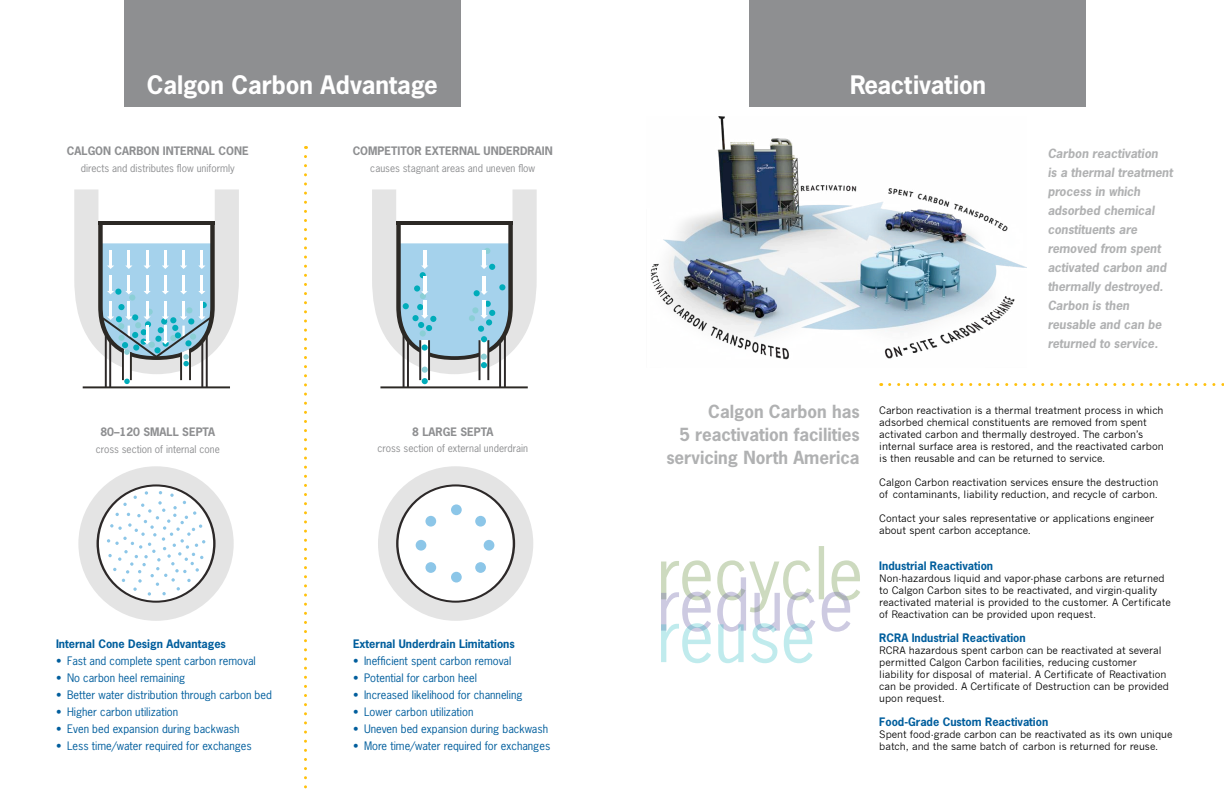
<style>
.page{position:relative;width:1224px;height:792px;background:#fff}
.page>*{position:absolute;margin:0;border:0;box-sizing:border-box;transform-origin:0 0}
.t1{font:700 24px "News Gothic Std";color:#fff}
.t2{font:700 17px/23px "News Gothic Std";color:#b0b1b2;text-align:right}
.t3{font:italic 700 12px/19px "News Gothic Std";color:#b0b1b2}
.t4{font:11px "News Gothic Std";color:#005e9d}
.t5{font:700 11px "News Gothic Std";color:#005e9d}
.t6{font:700 11px "News Gothic Std";color:#8e8f91}
.t7{font:10px/12px "News Gothic";color:#000}
.t8{font:10px "News Gothic Std";color:#8e8f91}
</style>
<div class="page">
<img style="left:650px;top:117px;width:376px;height:243px">
<div style="left:750px;top:0;width:336px;height:107px;background:#8e8f91"></div>
<div style="left:124px;top:0;width:336px;height:107px;background:#8e8f91"></div>
<svg style="left:661px;top:546px;width:199px;height:117px"></svg>
<svg style="left:890px;top:383px;width:334px;height:3px"></svg>
<div style="left:96px;top:483px;width:121px;height:121px;border:3px solid #2d2929;border-radius:50%"></div>
<svg style="left:107px;top:491px;width:98px;height:105px"></svg>
<div style="left:78px;top:466px;width:156px;height:155px;border:18px solid #e4e4e4;border-radius:50%"></div>
<hr style="left:109px;top:330px;width:2px;height:58px;background:#2d2929">
<hr style="left:105px;top:329px;width:2px;height:59px;background:#2d2929">
<hr style="left:83px;top:386px;width:147px;height:2px;background:#2c2925">
<hr style="left:206px;top:329px;width:2px;height:59px;background:#2d2929">
<hr style="left:201px;top:333px;width:2px;height:55px;background:#2d2929">
<svg style="left:74px;top:189px;width:165px;height:195px"></svg>
<div style="left:395px;top:483px;width:121px;height:121px;border:3px solid #2d2929;border-radius:50%"></div>
<div style="left:451px;top:504px;width:11px;height:11px;background:#8cc6e8;border-radius:50%"></div>
<div style="left:425px;top:516px;width:11px;height:11px;background:#8cc6e8;border-radius:50%"></div>
<div style="left:475px;top:516px;width:11px;height:11px;background:#8cc6e8;border-radius:50%"></div>
<div style="left:425px;top:562px;width:11px;height:11px;background:#8cc6e8;border-radius:50%"></div>
<div style="left:475px;top:562px;width:11px;height:11px;background:#8cc6e8;border-radius:50%"></div>
<div style="left:451px;top:572px;width:11px;height:11px;background:#8cc6e8;border-radius:50%"></div>
<div style="left:416px;top:540px;width:10px;height:11px;background:#8cc6e8;border-radius:50%"></div>
<div style="left:484px;top:540px;width:10px;height:11px;background:#8cc6e8;border-radius:50%"></div>
<div style="left:378px;top:466px;width:155px;height:155px;border:18px solid #e4e4e4;border-radius:50%"></div>
<hr style="left:407px;top:340px;width:2px;height:48px;background:#2d2929">
<hr style="left:403px;top:332px;width:2px;height:56px;background:#2d2929">
<hr style="left:504px;top:332px;width:2px;height:56px;background:#2d2929">
<hr style="left:499px;top:341px;width:2px;height:47px;background:#2d2929">
<hr style="left:380px;top:386px;width:148px;height:2px;background:#2c2925">
<svg style="left:372px;top:189px;width:165px;height:195px"></svg>
<hr style="left:482px;top:300px;width:4px;height:15px;background:#fff">
<svg style="left:304px;top:157px;width:3px;height:632px"></svg>
<h1 class="t1" style="left:147px;top:69px;width:293px">Calgon Carbon Advantage</h1>
<p class="t6" style="left:67px;top:144px;width:183px">CALGON CARBON INTERNAL CONE</p>
<p class="t8" style="left:81px;top:162px;width:156px">directs and distributes flow uniformly</p>
<p class="t6" style="left:353px;top:143px;width:202px">COMPETITOR EXTERNAL UNDERDRAIN</p>
<p class="t8" style="left:370px;top:161px;width:166px">causes stagnant areas and uneven flow</p>
<p class="t6" style="left:100px;top:425px;width:116px">80–120 SMALL SEPTA</p>
<p class="t6" style="left:412px;top:425px;width:83px">8 LARGE SEPTA</p>
<p class="t8" style="left:96px;top:443px;width:126px">cross section of internal cone</p>
<p class="t8" style="left:377px;top:442px;width:152px">cross section of external underdrain</p>
<p class="t5" style="left:56px;top:637px;width:171px">Internal Cone Design Advantages</p>
<p class="t4" style="left:56px;top:654px;width:201px">• Fast and complete spent carbon removal</p>
<p class="t4" style="left:56px;top:671px;width:131px">• No carbon heel remaining</p>
<p class="t4" style="left:56px;top:688px;width:217px">• Better water distribution through carbon bed</p>
<p class="t4" style="left:56px;top:705px;width:124px">• Higher carbon utilization</p>
<p class="t4" style="left:56px;top:722px;width:185px">• Even bed expansion during backwash</p>
<p class="t4" style="left:56px;top:739px;width:197px">• Less time/water required for exchanges</p>
<p class="t5" style="left:353px;top:637px;width:163px">External Underdrain Limitations</p>
<p class="t4" style="left:353px;top:654px;width:160px">• Inefficient spent carbon removal</p>
<p class="t4" style="left:353px;top:671px;width:125px">• Potential for carbon heel</p>
<p class="t4" style="left:353px;top:688px;width:171px">• Increased likelihood for channeling</p>
<p class="t4" style="left:353px;top:705px;width:122px">• Lower carbon utilization</p>
<p class="t4" style="left:353px;top:722px;width:197px">• Uneven bed expansion during backwash</p>
<p class="t4" style="left:353px;top:739px;width:199px">• More time/water required for exchanges</p>
<h1 class="t1" style="left:850px;top:69px;width:137px">Reactivation</h1>
<p class="t3" style="left:1048px;top:144px;width:127px">Carbon reactivation<br>is a thermal treatment process in which adsorbed chemical constituents are removed from spent activated carbon and thermally destroyed.<br>Carbon is then reusable and can be returned to service.</p>
<h2 class="t2" style="left:666px;top:399px;width:195px">Calgon Carbon has<br>5 reactivation facilities servicing North America</h2>
<p class="t7" style="left:879px;top:404px;width:286px">Carbon reactivation is a thermal treatment process in which adsorbed chemical constituents are removed from spent activated carbon and thermally destroyed. The carbon’s internal surface area is restored, and the reactivated carbon is then reusable and can be returned to service.</p>
<p class="t7" style="left:879px;top:476px;width:281px">Calgon Carbon reactivation services ensure the destruction of contaminants, liability reduction, and recycle of carbon.</p>
<p class="t7" style="left:879px;top:512px;width:277px">Contact your sales representative or applications engineer about spent carbon acceptance.</p>
<p class="t5" style="left:879px;top:558px;width:115px">Industrial Reactivation</p>
<p class="t7" style="left:879px;top:572px;width:293px">Non-hazardous liquid and vapor-phase carbons are returned to Calgon Carbon sites to be reactivated, and virgin-quality reactivated material is provided to the customer. A Certificate of Reactivation can be provided upon request.</p>
<p class="t5" style="left:879px;top:630px;width:148px">RCRA Industrial Reactivation</p>
<p class="t7" style="left:879px;top:644px;width:291px">RCRA hazardous spent carbon can be reactivated at several permitted Calgon Carbon facilities, reducing customer liability for disposal of material. A Certificate of Reactivation can be provided. A Certificate of Destruction can be provided upon request.</p>
<p class="t5" style="left:879px;top:714px;width:171px">Food-Grade Custom Reactivation</p>
<p class="t7" style="left:879px;top:728px;width:295px">Spent food-grade carbon can be reactivated as its own unique batch, and the same batch of carbon is returned for reuse.</p>
</div>
